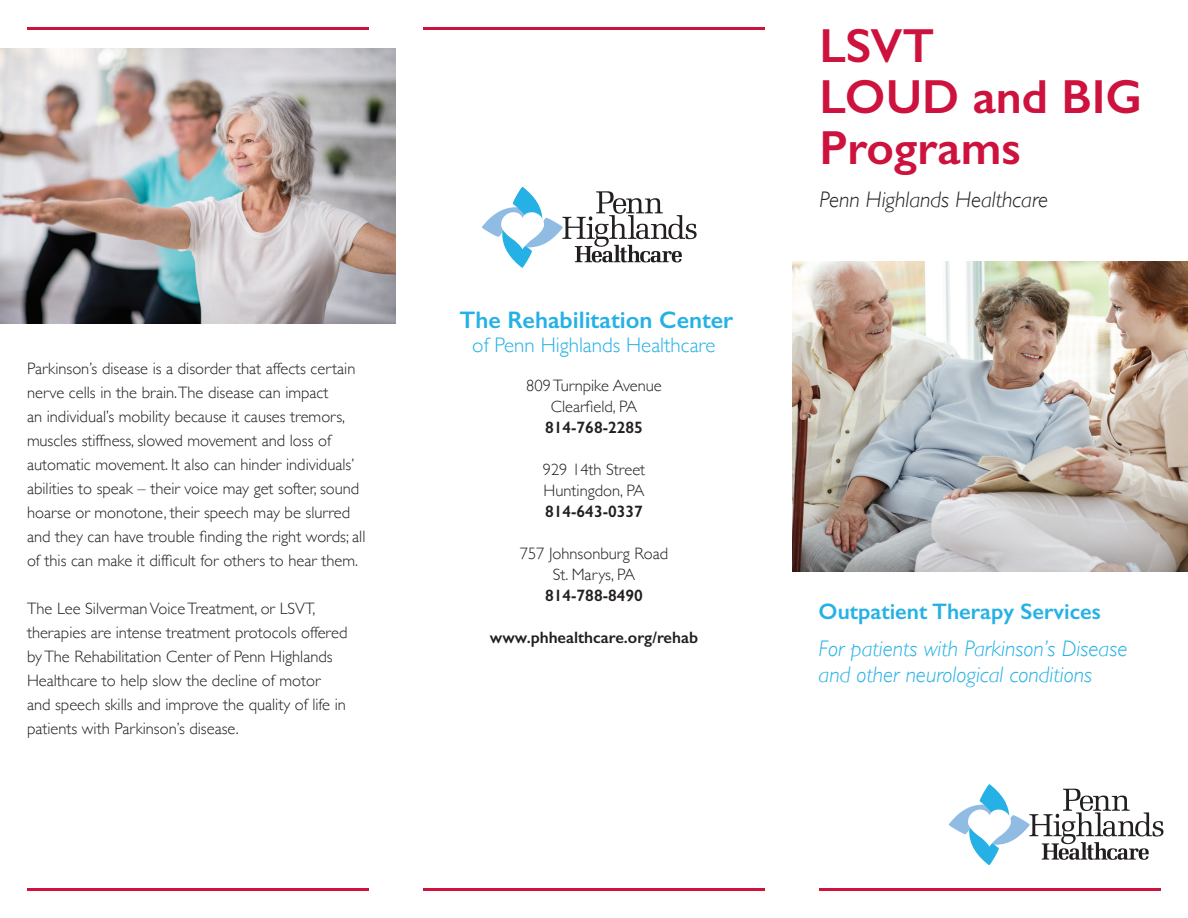
<style>
.page{position:relative;width:1188px;height:918px;background:#fff}
.page>*{position:absolute;margin:0;border:0;box-sizing:border-box;transform-origin:0 0}
.t1{font:600 48px/51px "Gill Sans";color:#cd123d}
.t2{font:600 24px "Gill Sans";color:#26b1e6}
.t3{font:italic 300 22.5px/25.5px "Gill Sans";color:#26b1e6}
.t4{font:600 22.5px "Gill Sans";color:#26b1e6}
.t5{font:italic 300 22.5px "Gill Sans";color:#231f20}
.t6{font:300 21px "Gill Sans";color:#26b1e6}
.t7{font:300 16.5px/24px "Gill Sans";color:#231f20}
.t8{font:600 16.5px "Gill Sans";color:#231f20}
</style>
<div class="page">
<hr style="left:423px;top:27px;width:342px;height:3px;background:#cd123d">
<hr style="left:819px;top:888px;width:342px;height:3px;background:#cd123d">
<hr style="left:423px;top:888px;width:342px;height:3px;background:#cd123d">
<svg style="left:948px;top:784px;width:215px;height:82px"></svg>
<hr style="left:27px;top:27px;width:342px;height:3px;background:#cd123d">
<hr style="left:27px;top:888px;width:342px;height:3px;background:#cd123d">
<svg style="left:482px;top:186px;width:215px;height:82px"></svg>
<img style="left:0;top:49px;width:396px;height:275px">
<img style="left:793px;top:261px;width:395px;height:311px">
<p class="t7" style="left:27px;top:356px;width:340px">Parkinson’s disease is a disorder that affects certain nerve cells in the brain.The disease can impact<br>an individual’s mobility because it causes tremors, muscles stiffness, slowed movement and loss of automatic movement. It also can hinder individuals’ abilities to speak – their voice may get softer, sound hoarse or monotone, their speech may be slurred and they can have trouble finding the right words; all of this can make it difficult for others to hear them.</p>
<p class="t7" style="left:27px;top:596px;width:322px">The Lee Silverman Voice Treatment, or LSVT, therapies are intense treatment protocols offered by The Rehabilitation Center of Penn Highlands Healthcare to help slow the decline of motor and speech skills and improve the quality of life in patients with Parkinson’s disease.</p>
<h2 class="t2" style="left:460px;top:306px;width:275px">The Rehabilitation Center</h2>
<p class="t6" style="left:472px;top:329px;width:245px">of Penn Highlands Healthcare</p>
<p class="t7" style="left:526px;top:375px;width:137px;line-height:21px;text-align:center">809 Turnpike Avenue<br>Clearfield, PA</p>
<p class="t8" style="left:545px;top:418px;width:99px">814-768-2285</p>
<p class="t7" style="left:543px;top:459px;width:104px;line-height:21px">929 14th Street<br>Huntingdon, PA</p>
<p class="t8" style="left:545px;top:502px;width:99px">814-643-0337</p>
<p class="t7" style="left:520px;top:543px;width:150px;line-height:21px;text-align:center">757 Johnsonburg Road<br>St. Marys, PA</p>
<p class="t8" style="left:545px;top:586px;width:99px">814-788-8490</p>
<p class="t8" style="left:490px;top:628px;width:210px">www.phhealthcare.org/rehab</p>
<h1 class="t1" style="left:819px;top:20px;width:324px">LSVT<br>LOUD and BIG<br>Programs</h1>
<h3 class="t5" style="left:819px;top:187px;width:230px">Penn Highlands Healthcare</h3>
<h3 class="t4" style="left:819px;top:598px;width:284px">Outpatient Therapy Services</h3>
<h3 class="t3" style="left:819px;top:636px;width:310px">For patients with Parkinson’s Disease and other neurological conditions</h3>
</div>
